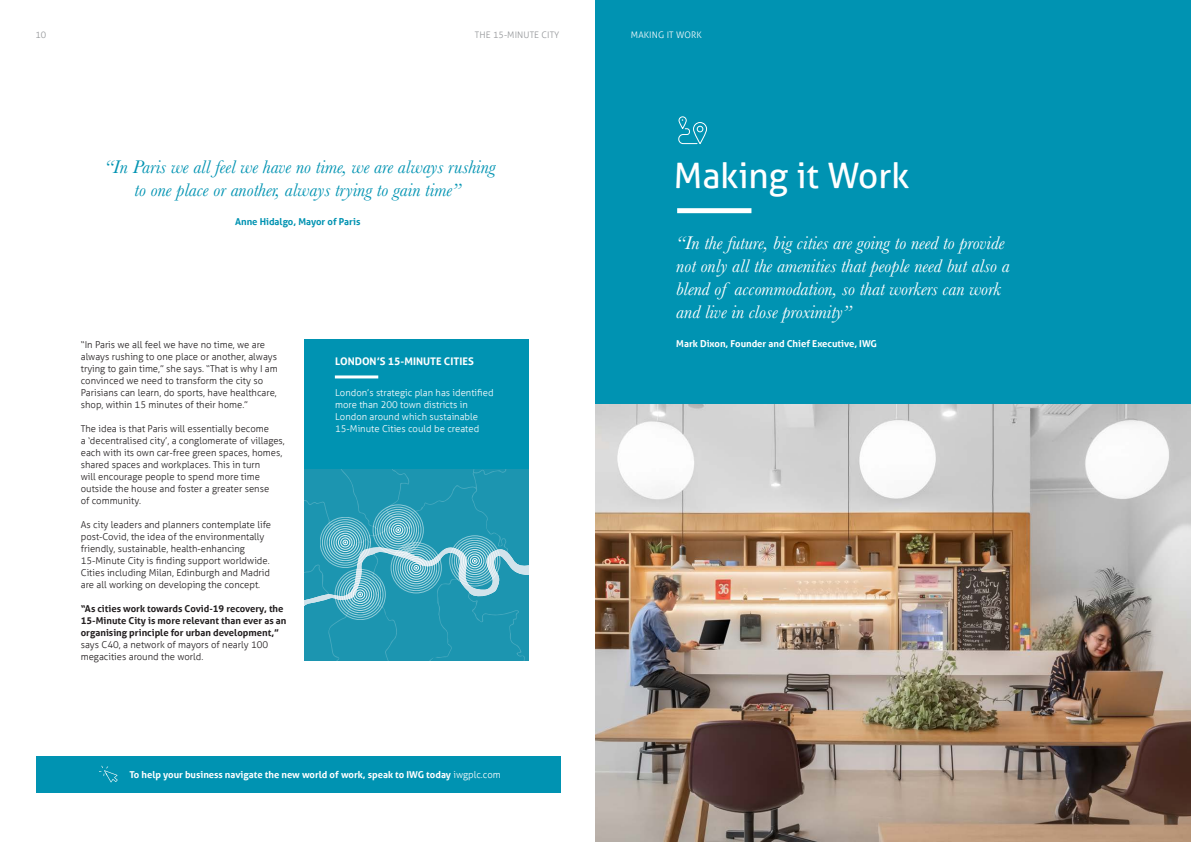
<style>
.page{position:relative;width:1191px;height:842px;background:#fff}
.page>*{position:absolute;margin:0;border:0;box-sizing:border-box;transform-origin:0 0}
.t1{font:35px "Aller";color:#fff}
.t2{font:italic 19px/23px "Baskerville";color:#fff}
.t3{font:italic 19px/23px "Baskerville";color:#0093b2;text-align:center}
.t4{font:700 10.5px "Aller";color:#fff}
.Body_Copy_Aller_Ligh{font:300 9.5px/12px "Aller";color:#231f20}
.Body_Copy_Aller_Ligh-2{font:700 9.5px/12px "Aller";color:#231f20}
.Body_Copy_Aller_Ligh-3{font:300 9.5px/12px "Aller";color:#fff}
.t5{font:700 9.5px "Aller";color:#fff}
.t6{font:700 9.5px "Aller";color:#0093b2}
.t7{font:300 9px "Aller";letter-spacing:.01em;color:#939598}
.t8{font:300 9px "Aller";letter-spacing:.01em;color:#fff}
.s1{font-weight:300}
</style>
<div class="page">
<div style="left:595px;top:0;width:596px;height:408px;background:#0093b2"></div>
<div style="left:36px;top:756px;width:524px;height:36px;background:#0093b2"></div>
<svg style="left:99px;top:766px;width:19px;height:16px"></svg>
<div style="left:305px;top:340px;width:224px;height:287px;background:#0093b2"></div>
<hr style="left:335px;top:375px;width:43px;height:3px;background:#fff">
<svg style="left:305px;top:469px;width:224px;height:53px;background:#2096b1"></svg>
<div style="left:377px;top:509px;width:42px;height:42px;border:1px solid #fff;border-radius:50%"></div>
<div style="left:380px;top:511px;width:37px;height:37px;border:1px solid #fff;border-radius:50%"></div>
<div style="left:382px;top:514px;width:32px;height:32px;border:1px solid #fff;border-radius:50%"></div>
<div style="left:384px;top:516px;width:28px;height:28px;border:1px solid #fff;border-radius:50%"></div>
<div style="left:386px;top:518px;width:24px;height:24px;border:1px solid #fff;border-radius:50%"></div>
<div style="left:389px;top:520px;width:19px;height:19px;border:1px solid #fff;border-radius:50%"></div>
<svg style="left:305px;top:522px;width:224px;height:138px;background:#3ba3ba"></svg>
<img style="left:595px;top:405px;width:596px;height:437px">
<svg style="left:678px;top:116px;width:29px;height:29px"></svg>
<div style="left:677px;top:208px;width:74px;height:5px;background:#fff"></div>
<p class="t7" style="left:35px;top:29px;width:12px">10</p>
<p class="t7" style="left:475px;top:29px;width:86px">THE 15-MINUTE CITY</p>
<p class="t3" style="left:105px;top:156px;width:392px">“In Paris we all feel we have no time, we are always rushing to one place or another, always trying to gain time”</p>
<p class="t6" style="left:235px;top:216px;width:127px">Anne Hidalgo, Mayor of Paris</p>
<p class="Body_Copy_Aller_Ligh" style="left:81px;top:339px;width:198px">“In Paris we all feel we have no time, we are always rushing to one place or another, always trying to gain time,” she says. “That is why I am convinced we need to transform the city so Parisians can learn, do sports, have healthcare, shop, within 15 minutes of their home.”</p>
<p class="Body_Copy_Aller_Ligh" style="left:81px;top:423px;width:206px">The idea is that Paris will essentially become<br>a ‘decentralised city’, a conglomerate of villages, each with its own car-free green spaces, homes, shared spaces and workplaces. This in turn<br>will encourage people to spend more time outside the house and foster a greater sense<br>of community.</p>
<p class="Body_Copy_Aller_Ligh" style="left:81px;top:519px;width:192px">As city leaders and planners contemplate life post-Covid, the idea of the environmentally friendly, sustainable, health-enhancing 15-Minute City is finding support worldwide.<br>Cities including Milan, Edinburgh and Madrid are all working on developing the concept.</p>
<p class="Body_Copy_Aller_Ligh-2" style="left:81px;top:603px;width:207px">“As cities work towards Covid-19 recovery, the 15-Minute City is more relevant than ever as an organising principle for urban development,” <span class="s1">says C40, a network of mayors of nearly 100 megacities around the world.</span></p>
<p class="t4" style="left:335px;top:355px;width:140px">LONDON’S 15-MINUTE CITIES</p>
<p class="Body_Copy_Aller_Ligh-3" style="left:335px;top:387px;width:160px">London’s strategic plan has identified more than 200 town districts in London around which sustainable 15-Minute Cities could be created</p>
<p class="t5" style="left:129px;top:768px;width:373px">To help your business navigate the new world of work, speak to IWG today <span class="s1">iwgplc.com</span></p>
<p class="t8" style="left:631px;top:29px;width:72px">MAKING IT WORK</p>
<p class="t1" style="left:674px;top:154px;width:237px">Making it Work</p>
<p class="t2" style="left:676px;top:231px;width:335px">“In the future, big cities are going to need to provide not only all the amenities that people need but also a blend of accommodation, so that workers can work and live in close proximity”</p>
<p class="t5" style="left:676px;top:337px;width:202px">Mark Dixon, Founder and Chief Executive, IWG</p>
</div>
